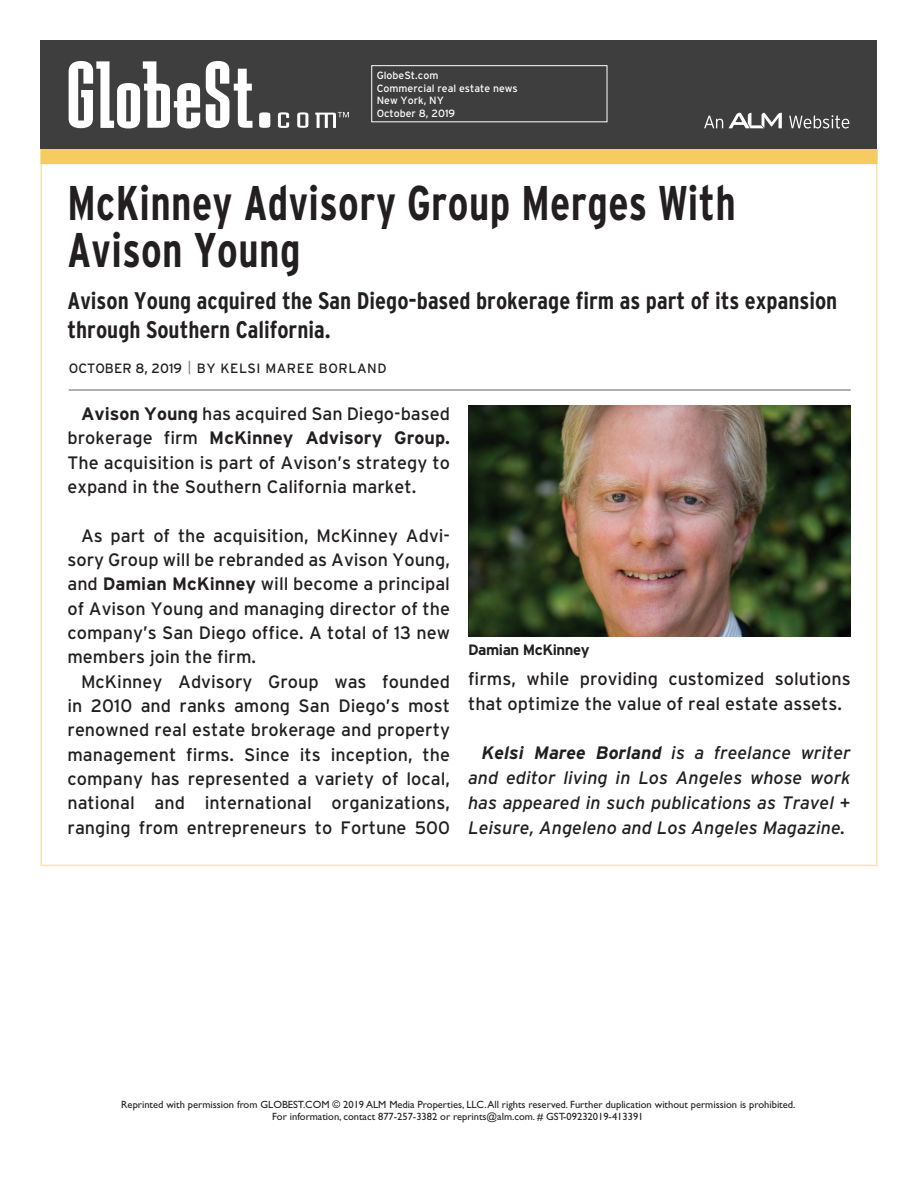
<style>
.page{position:relative;width:918px;height:1188px;background:#fff}
.page>*{position:absolute;margin:0;border:0;box-sizing:border-box;transform-origin:0 0}
.t1{font:700 condensed 48.75px/46.5px "Interstate";letter-spacing:.01em;color:#231f20;scale:.91 1}
.t2{font:700 condensed 24px/28.5px "Interstate";color:#231f20}
.t3{font:18px/24.3px "Interstate";color:#231f20;text-align:justify}
.t4{font:italic 18px/24.8px "Interstate";color:#231f20;text-align:justify}
.t5{font:700 15px "Interstate";letter-spacing:-.03em;color:#231f20}
.t6{font:13.5px "Interstate";letter-spacing:.04em;color:#231f20}
.t7{font:10.5px/12px "Gill Sans Std";color:#231f20;text-align:center}
.t8{font:10.5px/12.6px "Interstate";color:#fff}
.s1{font-weight:700}
</style>
<div class="page">
<div style="left:40px;top:40px;width:838px;height:109px;background:#3e3e3f"></div>
<svg style="left:206px;top:61px;width:47px;height:67px"></svg>
<svg style="left:278px;top:112px;width:11px;height:16px"></svg>
<svg style="left:297px;top:112px;width:11px;height:16px"></svg>
<svg style="left:259px;top:112px;width:11px;height:16px"></svg>
<svg style="left:69px;top:61px;width:131px;height:67px"></svg>
<svg style="left:315px;top:112px;width:34px;height:16px"></svg>
<div style="left:40px;top:149px;width:838px;height:15px;background:#f4cc61"></div>
<svg style="left:704px;top:116px;width:19px;height:12px"></svg>
<svg style="left:789px;top:115px;width:60px;height:13px"></svg>
<svg style="left:729px;top:113px;width:53px;height:15px"></svg>
<hr style="left:69px;top:389px;width:782px;height:2px;background:#939598">
<svg style="left:189px;top:361px;width:1px;height:13px"></svg>
<div style="left:371px;top:65px;width:236px;height:57px;border:1px solid #fff"></div>
<img style="left:468px;top:406px;width:382px;height:231px">
<p class="t8" style="left:377px;top:69px;width:143px">GlobeSt.com<br>Commercial real estate news<br>N ew York, NY<br>October 8, 2019</p>
<h1 class="t1" style="left:68px;top:180px;width:736px">McKinney Advisory Group Merges With<br>Avison Young</h1>
<h2 class="t2" style="left:68px;top:286px;width:771px">Avison Young acquired the San Diego-based brokerage firm as part of its expansion through Southern California.</h2>
<p class="t6" style="left:69px;top:361px;width:19px">Octo</p>
<p class="t6" style="left:105px;top:361px;width:281px">ber 8, 2019 By Kelsi Maree Borland</p>
<p class="t3" style="left:68px;top:401px;width:384px;text-indent:14px"><span class="s1">Avison Young</span> has acquired San Diego-based brokerage firm <span class="s1">McKinney Advisory Group.<br></span>The acquisition is part of Avison’s strategy to expand in the Southern California market.</p>
<p class="t3" style="left:68px;top:523px;width:384px;text-indent:14px">As part of the acquisition, McKinney Advi&shy;sory Group will be rebranded as Avison Young, and <span class="s1">Damian McKinney</span> will become a principal of Avison Young and managing director of the company’s San Diego office. A total of 13 new members join the firm.</p>
<p class="t3" style="left:68px;top:669px;width:384px;text-indent:14px">McKinney Advisory Group was founded in 2010 and ranks among San Diego’s most renowned real estate brokerage and property management firms. Since its inception, the company has represented a variety of local, national and international organizations, ranging from entrepreneurs to Fortune 500</p>
<p class="t3" style="left:468px;top:666px;width:384px;line-height:24.8px">firms, while providing customized solutions that optimize the value of real estate assets.</p>
<p class="t5" style="left:468px;top:641px;width:123px">Damian McKinney</p>
<p class="t4" style="left:468px;top:740px;width:384px;text-indent:14px"><span class="s1">Kelsi Maree Borland</span> is a freelance writer and editor living in Los Angeles whose work has appeared in such publications as Travel + Leisure, Angeleno and Los Angeles Magazine.</p>
<p class="t7" style="left:121px;top:1099px;width:676px">Reprinted with permission from GLOBEST.COM © 2019 ALM Media Properties, LLC. All rights reserved. Further duplication without permission is prohibited.<br>For information, contact 877-257-3382 or reprints@alm.com. # GST-09232019-413391</p>
</div>
